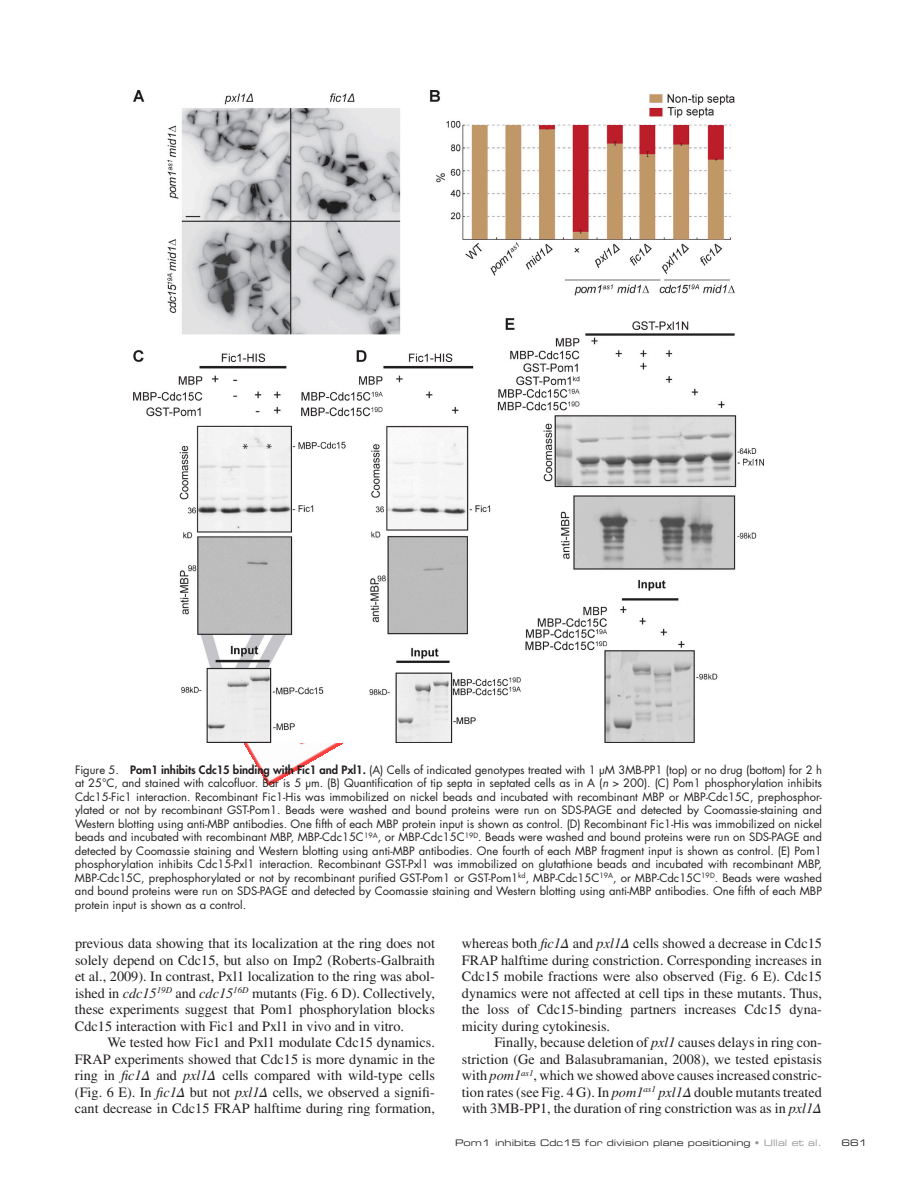
<style>
.page{position:relative;width:918px;height:1188px;background:#fff}
.page>*{position:absolute;margin:0;border:0;box-sizing:border-box;transform-origin:0 0}
.Para_Text{font:14.25px/16.5px "Times LT Std";color:#231f20;text-align:justify}
.fig_p{font:11.25px/13.5px "Futura Std";color:#231f20;text-align:justify}
.newRFR{font:9px "Eurostile LT Std Ex 2";color:#231f20}
.pageFolio{font:9px "Eurostile LT Std Ex 2";color:#231f20}
.s1{font-weight:800}
.s2{font-style:italic}
.s3{font-family:"STIX General";font-style:italic}
.s4{color:#939598}
</style>
<div class="page">
<img style="left:206px;top:742px;width:489px;height:43px">
<img style="left:134px;top:90px;width:629px;height:652px">
<p class="fig_p" style="left:75px;top:763px;width:749px">Figure 5. <span class="s1">Pom1 inhibits Cdc15 binding with Fic1 and Pxl1.</span> (A) Cells of indicated genotypes treated with 1 µM 3MB-PP1 (top) or no drug (bottom) for 2 h at 25°C, and stained with calcofluor. Bar is 5 µm. (B) Quantification of tip septa in septated cells as in A (<span class="s2">n</span> &gt; 200). (C) Pom1 phosphorylation inhibits Cdc15-Fic1 interaction. Recombinant Fic1-His was immobilized on nickel beads and incubated with recombinant MBP or MBP-Cdc15C, prephosphor&shy;ylated or not by recombinant GST-Pom1. Beads were washed and bound proteins were run on SDS-PAGE and detected by Coomassie-staining and Western blotting using anti-MBP antibodies. One fifth of each MBP protein input is shown as control. (D) Recombinant Fic1-His was immobilized on nickel beads and incubated with recombinant MBP, MBP-Cdc15C<sup>19A</sup>, or MBP-Cdc15C<sup>19D</sup>. Beads were washed and bound proteins were run on SDS-PAGE and detected by Coomassie staining and Western blotting using anti-MBP antibodies. One fourth of each MBP fragment input is shown as control. (E) Pom1 phosphorylation inhibits Cdc15-Pxl1 interaction. Recombinant GST-Pxl1 was immobilized on glutathione beads and incubated with recombinant MBP, MBP-Cdc15C, prephosphorylated or not by recombinant purified GST-Pom1 or GST-Pom1<sup>kd</sup>, MBP-Cdc15C<sup>19A</sup>, or MBP-Cdc15C<sup>19D</sup>. Beads were washed and bound proteins were run on SDS-PAGE and detected by Coomassie staining and Western blotting using anti-MBP antibodies. One fifth of each MBP protein input is shown as a control.</p>
<p class="Para_Text" style="left:75px;top:935px;width:362px">previous data showing that its localization at the ring does not solely depend on Cdc15, but also on Imp2 (Roberts-Galbraith et al., 2009). In contrast, Pxl1 localization to the ring was abol&shy;ished in <span class="s2">cdc15</span><sup>19D</sup> and <span class="s2">cdc15</span><sup>16D</sup> mutants (Fig. 6 D). Collectively, these experiments suggest that Pom1 phosphorylation blocks Cdc15 interaction with Fic1 and Pxl1 in vivo and in vitro.</p>
<p class="Para_Text" style="left:75px;top:1034px;width:362px;text-indent:32px">We tested how Fic1 and Pxl1 modulate Cdc15 dynamics.<br>FRAP experiments showed that Cdc15 is more dynamic in the ring in <span class="s2">fic1</span><span class="s3">Δ</span> and <span class="s2">pxl1</span><span class="s3">Δ</span> cells compared with wild-type cells (Fig. 6 E). In <span class="s2">fic1</span><span class="s3">Δ</span> but not <span class="s2">pxl1</span><span class="s3">Δ</span> cells, we observed a signifi&shy;cant decrease in Cdc15 FRAP halftime during ring formation,</p>
<p class="Para_Text" style="left:462px;top:935px;width:362px">whereas both <span class="s2">fic1</span><span class="s3">Δ</span> and <span class="s2">pxl1</span><span class="s3">Δ</span> cells showed a decrease in Cdc15<br>FRAP halftime during constriction. Corresponding increases in Cdc15 mobile fractions were also observed (Fig. 6 E). Cdc15 dynamics were not affected at cell tips in these mutants. Thus, the loss of Cdc15-binding partners increases Cdc15 dyna&shy;micity during cytokinesis.</p>
<p class="Para_Text" style="left:462px;top:1034px;width:362px;text-indent:32px">Finally, because deletion of <span class="s2">pxl1</span> causes delays in ring con&shy;striction (Ge and Balasubramanian, 2008), we tested epistasis with <span class="s2">pom1</span><sup>as1</sup>, which we showed above causes increased constric&shy;tion rates (see Fig. 4 G). In <span class="s2">pom1</span><sup>as1</sup> <span class="s2">pxl1</span><span class="s3">Δ</span> double mutants treated with 3MB-PP1, the duration of ring constriction was as in <span class="s2">pxl1</span><span class="s3">Δ</span></p>
<p class="newRFR" style="left:455px;top:1136px;width:368px">Pom1 inhibits Cdc15 for division plane positioning <span class="s4">• U llal et al.</span></p>
<p class="pageFolio" style="left:842px;top:1136px;width:28px">661</p>
</div>
